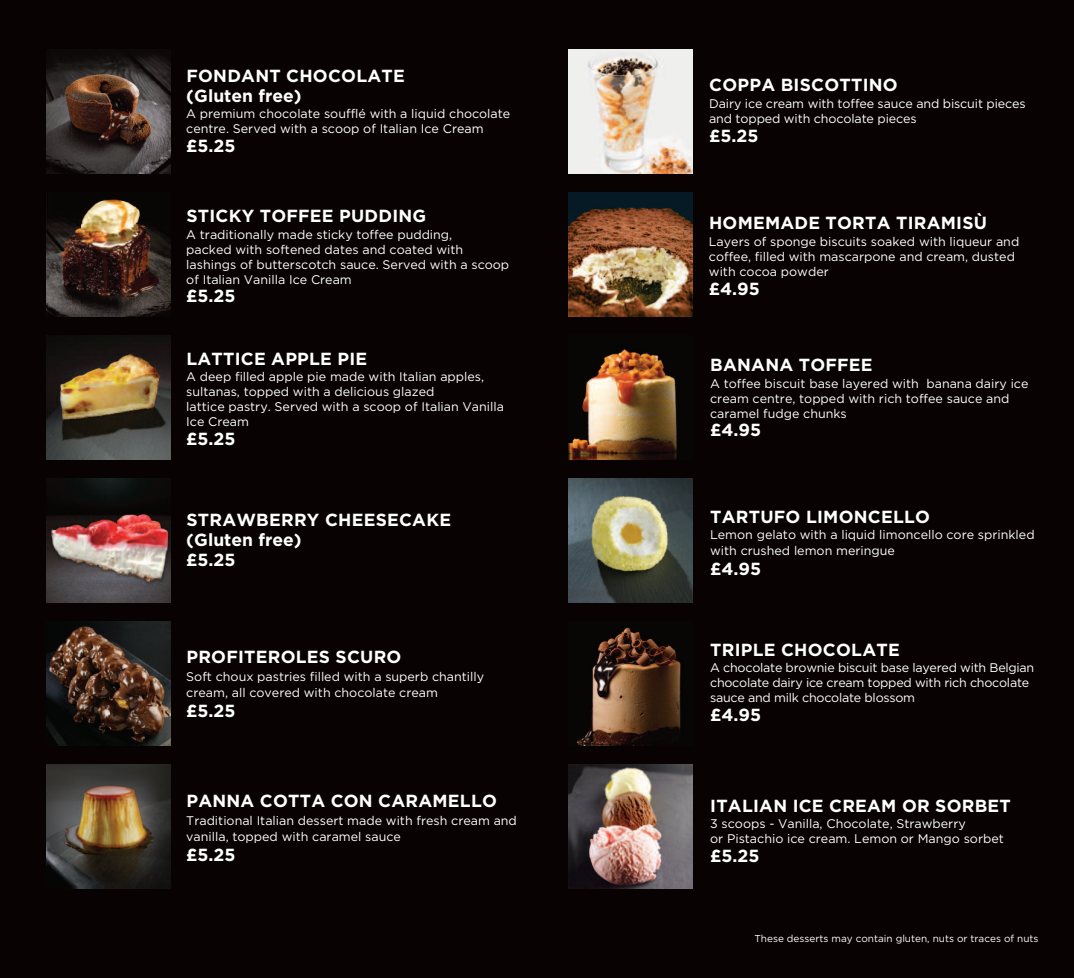
<style>
.page{position:relative;width:1074px;height:978px;background:#080302}
.page>*{position:absolute;margin:0;border:0;box-sizing:border-box;transform-origin:0 0}
.t1{font:700 17.5px/20px "Gotham";letter-spacing:.015em;color:#fff}
.t2{font:12.5px/15px "Gotham";color:#fff}
.t3{font:12.5px/15px "Gotham";letter-spacing:-.02em;color:#fff}
.t4{font:10px "Gotham";color:#fff}
</style>
<div class="page">
<img style="left:46px;top:53px;width:124px;height:120px">
<img style="left:46px;top:479px;width:124px;height:124px">
<img style="left:46px;top:336px;width:124px;height:124px">
<img style="left:46px;top:199px;width:124px;height:118px">
<img style="left:568px;top:49px;width:124px;height:124px">
<img style="left:568px;top:478px;width:124px;height:124px">
<img style="left:568px;top:349px;width:109px;height:110px">
<img style="left:568px;top:192px;width:124px;height:124px">
<img style="left:46px;top:622px;width:124px;height:124px">
<img style="left:46px;top:765px;width:124px;height:124px">
<img style="left:577px;top:627px;width:104px;height:118px">
<img style="left:568px;top:765px;width:124px;height:124px">
<h1 class="t1" style="left:186px;top:65px;width:220px">FONDANT CHOCOLATE (Gluten free)</h1>
<p class="t2" style="left:186px;top:106px;width:325px">A premium chocolate soufflé with a liquid chocolate centre. Served with a scoop of Italian Ice Cream</p>
<h1 class="t1" style="left:186px;top:135px;width:51px">£5.25</h1>
<h1 class="t1" style="left:186px;top:206px;width:241px">STICKY TOFFEE PUDDING</h1>
<p class="t2" style="left:186px;top:227px;width:324px">A traditionally made sticky toffee pudding,<br>packed with softened dates and coated with lashings of butterscotch sauce. Served with a scoop of Italian Vanilla Ice Cream</p>
<h1 class="t1" style="left:186px;top:286px;width:51px">£5.25</h1>
<h1 class="t1" style="left:186px;top:348px;width:182px">LATTICE APPLE PIE</h1>
<p class="t2" style="left:186px;top:369px;width:319px">A deep filled apple pie made with Italian apples, sultanas, topped with a delicious glazed<br>lattice pastry. Served with a scoop of Italian Vanilla Ice Cream</p>
<h1 class="t1" style="left:186px;top:429px;width:51px">£5.25</h1>
<h1 class="t1" style="left:186px;top:509px;width:266px">STRAWBERRY CHEESECAKE (Gluten free)<br>£5.25</h1>
<h1 class="t1" style="left:186px;top:647px;width:216px">PROFITEROLES SCURO</h1>
<p class="t2" style="left:186px;top:668px;width:299px;line-height:16.2px">Soft choux pastries filled with a superb chantilly cream, all covered with chocolate cream</p>
<h1 class="t1" style="left:186px;top:701px;width:51px">£5.25</h1>
<h1 class="t1" style="left:186px;top:791px;width:312px">PANNA COTTA CON CARAMELLO</h1>
<p class="t2" style="left:186px;top:812px;width:332px;line-height:16.2px">Traditional Italian dessert made with fresh cream and vanilla, topped with caramel sauce</p>
<h1 class="t1" style="left:186px;top:845px;width:51px">£5.25</h1>
<h1 class="t1" style="left:709px;top:75px;width:190px">COPPA BISCOTTINO</h1>
<p class="t2" style="left:709px;top:95px;width:318px;line-height:15.5px">Dairy ice cream with toffee sauce and biscuit pieces and topped with chocolate pieces</p>
<h1 class="t1" style="left:709px;top:125px;width:51px">£5.25</h1>
<h1 class="t1" style="left:709px;top:212px;width:279px">HOMEMADE TORTA TIRAMISÙ</h1>
<p class="t2" style="left:709px;top:234px;width:312px">Layers of sponge biscuits soaked with liqueur and coffee, filled with mascarpone and cream, dusted with cocoa powder</p>
<h1 class="t1" style="left:709px;top:278px;width:52px">£4.95</h1>
<h1 class="t1" style="left:710px;top:355px;width:164px">BANANA TOFFEE</h1>
<p class="t2" style="left:710px;top:375px;width:320px">A toffee biscuit base layered with banana dairy ice cream centre, topped with rich toffee sauce and caramel fudge chunks</p>
<h1 class="t1" style="left:710px;top:420px;width:52px">£4.95</h1>
<h1 class="t1" style="left:710px;top:506px;width:221px">TARTUFO LIMONCELLO</h1>
<p class="t2" style="left:710px;top:526px;width:326px;line-height:16.2px">Lemon gelato with a liquid limoncello core sprinkled with crushed lemon meringue</p>
<h1 class="t1" style="left:710px;top:558px;width:52px">£4.95</h1>
<h1 class="t1" style="left:710px;top:639px;width:191px">TRIPLE CHOCOLATE</h1>
<p class="t3" style="left:710px;top:660px;width:326px">A chocolate brownie biscuit base layered with Belgian chocolate dairy ice cream topped with rich chocolate sauce and milk chocolate blossom</p>
<h1 class="t1" style="left:710px;top:704px;width:52px">£4.95</h1>
<h1 class="t1" style="left:710px;top:795px;width:302px">ITALIAN ICE CREAM OR SORBET</h1>
<p class="t2" style="left:710px;top:816px;width:295px">3 scoops - Vanilla, Chocolate, Strawberry<br>or Pistachio ice cream. Lemon or Mango sorbet</p>
<h1 class="t1" style="left:710px;top:845px;width:51px">£5.25</h1>
<p class="t4" style="left:754px;top:933px;width:285px">These desserts may contain gluten, nuts or traces of nuts</p>
</div>
